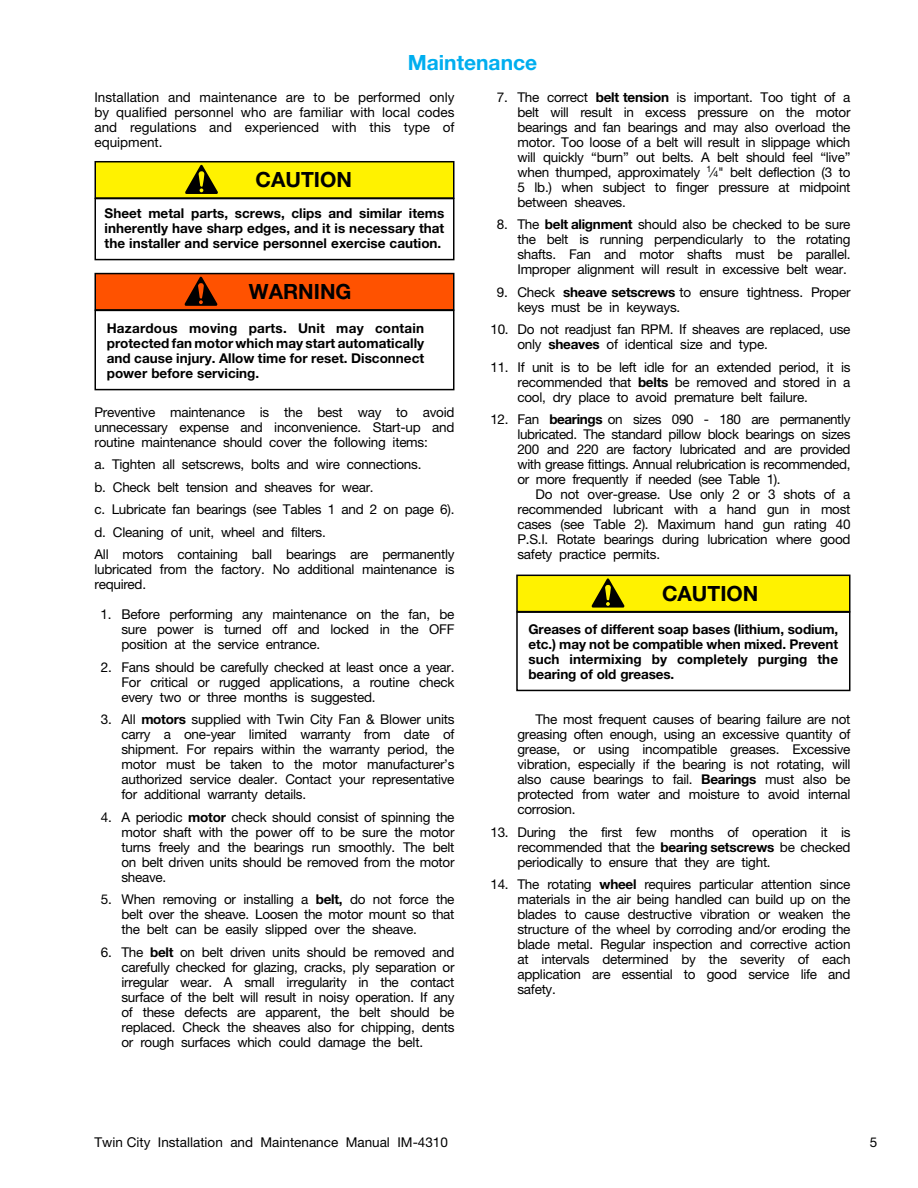
<style>
.page{position:relative;width:918px;height:1188px;background:#fff}
.page>*{position:absolute;margin:0;border:0;box-sizing:border-box;transform-origin:0 0}
.t1{font:700 21px "Helvetica Neue";color:#000}
.t2{font:700 21px "Helvetica Neue";color:#00aeef}
.t3{font:13.5px/15px "Helvetica Neue";letter-spacing:-.02em;color:#000;text-align:justify}
.t4{font:700 13.5px/15px "Helvetica Neue";color:#000;text-align:justify}
.t5{font:13.5px "Helvetica Neue";color:#000}
.s1{font-weight:700}
.s2{font-size:8.7px}
</style>
<div class="page">
<div style="left:94px;top:198px;width:360px;height:62px;border:2px solid #000"></div>
<div style="left:95px;top:162px;width:359px;height:36px;background:#fff200"></div>
<div style="left:95px;top:161px;width:360px;height:38px;border:2px solid #000"></div>
<svg style="left:185px;top:164px;width:33px;height:30px"></svg>
<div style="left:94px;top:310px;width:360px;height:80px;border:2px solid #000"></div>
<div style="left:95px;top:274px;width:359px;height:36px;background:#ff5200"></div>
<div style="left:94px;top:273px;width:360px;height:38px;border:2px solid #000"></div>
<svg style="left:184px;top:276px;width:34px;height:30px"></svg>
<div style="left:516px;top:611px;width:334px;height:80px;border:2px solid #000"></div>
<div style="left:517px;top:575px;width:333px;height:37px;background:#fff200"></div>
<div style="left:516px;top:575px;width:334px;height:37px;border:2px solid #000"></div>
<svg style="left:591px;top:577px;width:34px;height:31px"></svg>
<h1 class="t2" style="left:408px;top:50px;width:131px">Maintenance</h1>
<p class="t3" style="left:95px;top:89px;width:362px">Installation and maintenance are to be performed only by qualified personnel who are familiar with local codes and regulations and experienced with this type of equipment.</p>
<p class="t3" style="left:517px;top:89px;width:335px;text-indent:-21px">7. The correct <span class="s1">belt tension</span> is important. Too tight of a belt will result in excess pressure on the motor bearings and fan bearings and may also overload the motor. Too loose of a belt will result in slippage which will quickly “burn” out belts. A belt should feel “live” when thumped, approximately <sup>1</sup>⁄<span class="s2">4</span>" belt deflection (3 to 5 lb.) when subject to finger pressure at midpoint between sheaves.</p>
<p class="t3" style="left:518px;top:217px;width:335px;text-indent:-21px">8. The <span class="s1">belt alignment</span> should also be checked to be sure the belt is running perpendicularly to the rotating shafts. Fan and motor shafts must be parallel.<br>Improper alignment will result in excessive belt wear.</p>
<p class="t3" style="left:518px;top:284px;width:335px;text-indent:-21px">9. Check <span class="s1">sheave setscrews</span> to ensure tightness. Proper keys must be in keyways.</p>
<p class="t3" style="left:518px;top:322px;width:335px;text-indent:-27px">10. Do not readjust fan RPM. If sheaves are replaced, use only <span class="s1">sheaves</span> of identical size and type.</p>
<p class="t3" style="left:518px;top:359px;width:335px;text-indent:-27px">11. If unit is to be left idle for an extended period, it is recommended that <span class="s1">belts</span> be removed and stored in a cool, dry place to avoid premature belt failure.</p>
<p class="t3" style="left:518px;top:412px;width:335px;text-indent:-27px">12. Fan <span class="s1">bearings</span> on sizes 090 - 180 are permanently lubricated. The standard pillow block bearings on sizes 200 and 220 are factory lubricated and are provided with grease fittings. Annual relubrication is recommended, or more frequently if needed (see Table 1).</p>
<p class="t3" style="left:518px;top:487px;width:335px;text-indent:18px">Do not over-grease. Use only 2 or 3 shots of a recommended lubricant with a hand gun in most cases (see Table 2). Maximum hand gun rating 40<br>P.S.I. Rotate bearings during lubrication where good safety practice permits.</p>
<h1 class="t1" style="left:256px;top:167px;width:98px">CAUTION</h1>
<p class="t4" style="left:105px;top:206px;width:341px">Sheet metal parts, screws, clips and similar items inherently have sharp edges, and it is necessary that the installer and service personnel exercise caution.</p>
<h1 class="t1" style="left:249px;top:279px;width:104px">WARNING</h1>
<p class="t4" style="left:107px;top:320px;width:319px">Hazardous moving parts. Unit may contain protected fan motor which may start automatically and cause injury. Allow time for reset. Disconnect power before servicing.</p>
<p class="t3" style="left:95px;top:404px;width:362px">Preventive maintenance is the best way to avoid unnecessary expense and inconvenience. Start-up and routine maintenance should cover the following items:</p>
<p class="t3" style="left:95px;top:453px;width:362px;line-height:22.5px;text-align:left">a. Tighten all setscrews, bolts and wire connections.<br>b. Check belt tension and sheaves for wear.<br>c. Lubricate fan bearings (see Tables 1 and 2 on page 6). d. Cleaning of unit, wheel and filters.<br>All motors containing ball bearings are permanently</p>
<p class="t3" style="left:95px;top:562px;width:362px">lubricated from the factory. No additional maintenance is required.</p>
<p class="t3" style="left:122px;top:607px;width:335px;text-indent:-21px">1. Before performing any maintenance on the fan, be sure power is turned off and locked in the OFF position at the service entrance.</p>
<p class="t3" style="left:122px;top:659px;width:335px;text-indent:-21px">2. Fans should be carefully checked at least once a year.<br>For critical or rugged applications, a routine check every two or three months is suggested.</p>
<p class="t3" style="left:122px;top:712px;width:335px;text-indent:-21px">3. All <span class="s1">motors</span> supplied with Twin City Fan &amp; Blower units carry a one-year limited warranty from date of shipment. For repairs within the warranty period, the motor must be taken to the motor manufacturer’s authorized service dealer. Contact your representative for additional warranty details.</p>
<p class="t3" style="left:122px;top:809px;width:335px;text-indent:-21px">4. A periodic <span class="s1">motor</span> check should consist of spinning the motor shaft with the power off to be sure the motor turns freely and the bearings run smoothly. The belt on belt driven units should be removed from the motor sheave.</p>
<p class="t3" style="left:122px;top:892px;width:335px;text-indent:-21px">5. When removing or installing a <span class="s1">belt,</span> do not force the belt over the sheave. Loosen the motor mount so that the belt can be easily slipped over the sheave.</p>
<p class="t3" style="left:122px;top:944px;width:335px;text-indent:-21px">6. The <span class="s1">belt</span> on belt driven units should be removed and carefully checked for glazing, cracks, ply separation or irregular wear. A small irregularity in the contact surface of the belt will result in noisy operation. If any of these defects are apparent, the belt should be replaced. Check the sheaves also for chipping, dents or rough surfaces which could damage the belt.</p>
<h1 class="t1" style="left:662px;top:580px;width:98px">CAUTION</h1>
<p class="t4" style="left:529px;top:622px;width:311px">Greases of different soap bases (lithium, sodium, etc.) may not be compatible when mixed. Prevent such intermixing by completely purging the bearing of old greases.</p>
<p class="t3" style="left:518px;top:712px;width:335px;text-indent:18px">The most frequent causes of bearing failure are not greasing often enough, using an excessive quantity of grease, or using incompatible greases. Excessive vibration, especially if the bearing is not rotating, will also cause bearings to fail. <span class="s1">Bearings</span> must also be protected from water and moisture to avoid internal corrosion.</p>
<p class="t3" style="left:518px;top:824px;width:335px;text-indent:-27px">13. During the first few months of operation it is recommended that the <span class="s1">bearing setscrews</span> be checked periodically to ensure that they are tight.</p>
<p class="t3" style="left:518px;top:877px;width:335px;text-indent:-27px">14. The rotating <span class="s1">wheel</span> requires particular attention since materials in the air being handled can build up on the blades to cause destructive vibration or weaken the structure of the wheel by corroding and/or eroding the blade metal. Regular inspection and corrective action at intervals determined by the severity of each application are essential to good service life and safety.</p>
<p class="t5" style="left:94px;top:1134px;width:355px">Twin City Installation and Maintenance Manual IM-4310</p>
<p class="t3" style="left:870px;top:1134px;width:9px">5</p>
</div>
